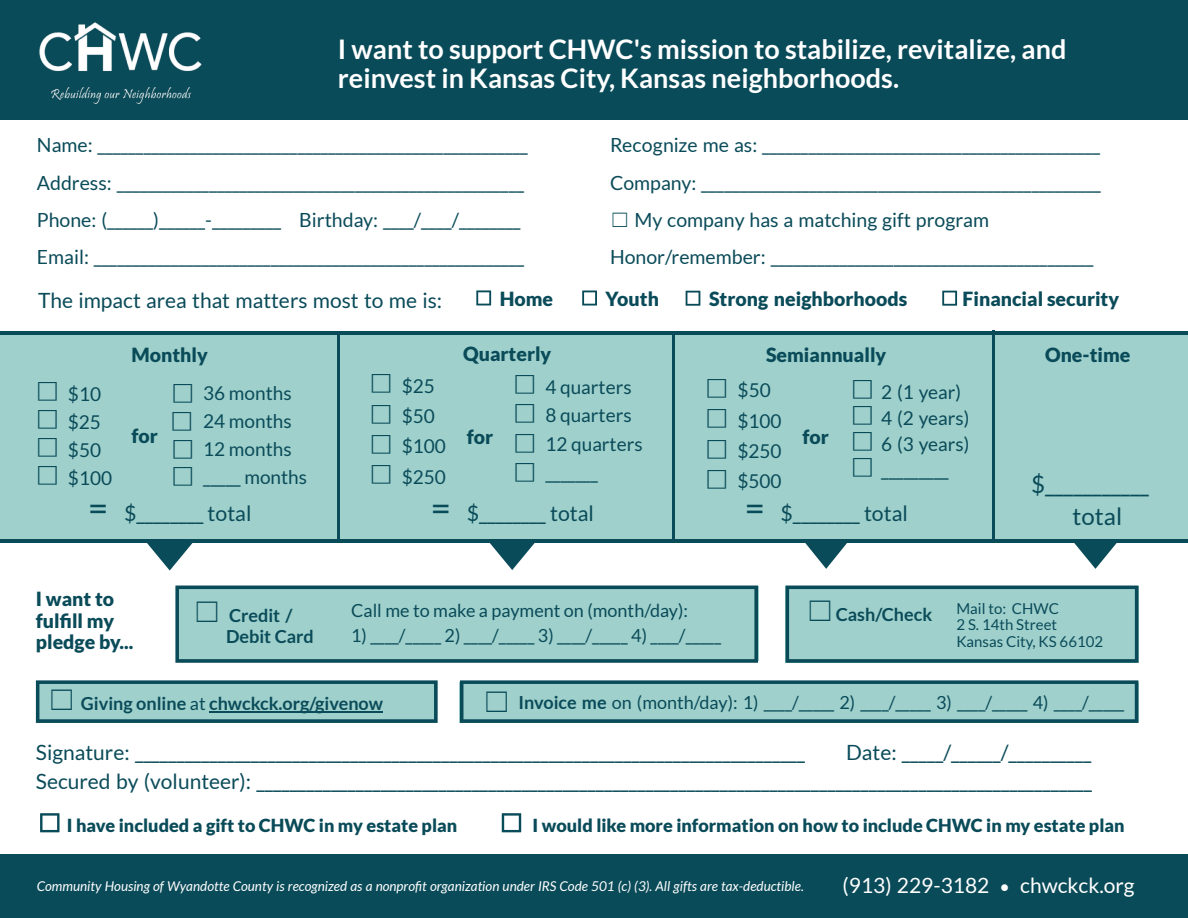
<style>
.page{position:relative;width:1188px;height:918px;background:#fff}
.page>*{position:absolute;margin:0;border:0;box-sizing:border-box;transform-origin:0 0}
.t1{font:700 27px/29.2px "Lato";color:#fff}
.t2{font:25.2px "MS UI Gothic";color:#0a4b59}
.t3{font:24px/32.5px "Lato";color:#0a4b59}
.t4{font:21.3px "Lato";color:#0a4b59}
.t5{font:21px "Lato";color:#0a4b59}
.t6{font:21px "Lato";color:#fff}
.t7{font:19.5px/37.2px "Lato";color:#0a4b59}
.t8{font:900 19.5px/21.3px "Lato";color:#0a4b59}
.t9{font:19.05px/28px "Lato";color:#0a4b59}
.t10{font:18px "Lato";color:#0a4b59}
.t11{font:900 18px "Lato";color:#0a4b59}
.t12{font:700 18px/20.5px "Lato";color:#0a4b59}
.t13{font:15px/16.8px "Lato";color:#0a4b59}
.t14{font:italic 13.5px "Lato";color:#fff}
.s1{font-family:"MS UI Gothic"}
.s2{font-family:"MS UI Gothic";font-weight:400;color:rgb(10 75 89/0)}
.s3{font-size:35.85px}
.s4{font-family:"MS UI Gothic";font-weight:400;font-size:27.9px}
.s5{font-weight:400}
.s6{font-family:"MS UI Gothic";font-size:27.9px}
.s7{font-weight:700}
.s8{font-size:18px}
</style>
<div class="page">
<div style="left:0;top:0;width:1188px;height:120px;background:#0a4b59"></div>
<div style="left:0;top:854px;width:1188px;height:64px;background:#0a4b59"></div>
<img style="left:39px;top:22px;width:163px;height:82px">
<div style="left:0;top:335px;width:1188px;height:204px;background:#9fd0cc"></div>
<hr style="left:337px;top:333px;width:2px;height:208px;background:#0a4b59">
<hr style="left:0;top:331px;width:1188px;height:4px;background:#0a4b59">
<hr style="left:673px;top:332px;width:2px;height:210px;background:#0a4b59">
<hr style="left:993px;top:331px;width:2px;height:210px;background:#0a4b59">
<svg style="left:36px;top:680px;width:402px;height:43px;background:#81b5b5"></svg>
<svg style="left:460px;top:680px;width:678px;height:43px;background:#85b9b8"></svg>
<svg style="left:786px;top:586px;width:353px;height:77px;background:#8fc2bf"></svg>
<hr style="left:0;top:539px;width:1188px;height:4px;background:#0a4b59">
<svg style="left:147px;top:543px;width:46px;height:28px"></svg>
<svg style="left:490px;top:543px;width:45px;height:27px"></svg>
<svg style="left:805px;top:543px;width:42px;height:26px"></svg>
<svg style="left:1074px;top:543px;width:43px;height:26px"></svg>
<svg style="left:476px;top:290px;width:15px;height:15px"></svg>
<svg style="left:582px;top:291px;width:15px;height:15px"></svg>
<svg style="left:686px;top:291px;width:14px;height:15px"></svg>
<svg style="left:942px;top:291px;width:15px;height:15px"></svg>
<svg style="left:40px;top:813px;width:20px;height:19px"></svg>
<svg style="left:502px;top:813px;width:19px;height:19px"></svg>
<svg style="left:175px;top:586px;width:583px;height:77px;background:#91c3c1"></svg>
<h1 class="t1" style="left:338px;top:34px;width:730px">I want to support CHWC's mission to stabilize, revitalize, and reinvest in Kansas City, Kansas neighborhoods.</h1>
<p class="t7" style="left:37px;top:127px;width:492px">Name: ________________________________________________________</p>
<p class="t7" style="left:610px;top:126px;width:492px">Recognize me as: ____________________________________________</p>
<p class="t7" style="left:37px;top:164px;width:489px">Address: _____________________________________________________<br>Phone: (______)______-_________ Birthday: ____/____/________<br>Email: ________________________________________________________</p>
<p class="t7" style="left:610px;top:164px;width:492px">Company: ____________________________________________________ <span class="s1">☐</span> My company has a matching gift program<br>Honor/remember: __________________________________________</p>
<p class="t5" style="left:38px;top:288px;width:406px">The impact area that matters most to me is:</p>
<p class="t8" style="left:475px;top:288px;width:80px"><span class="s2">☐</span> Home</p>
<p class="t8" style="left:580px;top:288px;width:80px"><span class="s2">☐</span> Youth</p>
<p class="t8" style="left:684px;top:288px;width:225px"><span class="s2">☐</span> Strong neighborhoods</p>
<p class="t8" style="left:941px;top:288px;width:180px"><span class="s2">☐</span>Financial security</p>
<p class="t8" style="left:132px;top:344px;width:78px">Monthly</p>
<p class="t8" style="left:463px;top:343px;width:90px">Quarterly</p>
<p class="t8" style="left:766px;top:344px;width:122px">Semiannually</p>
<p class="t2" style="left:369px;top:487px;width:118px;rotate:-90deg">☐☐☐☐</p>
<p class="t9" style="left:402px;top:372px;width:35px">$25</p>
<p class="t2" style="left:512px;top:485px;width:114px;rotate:-90deg">☐☐☐☐</p>
<p class="t9" style="left:545px;top:372px;width:88px;line-height:28.8px">4 quarters<br>8 quarters</p>
<p class="t9" style="left:545px;top:459px;width:54px">_______</p>
<p class="t2" style="left:704px;top:492px;width:118px;rotate:-90deg">☐☐☐☐</p>
<p class="t2" style="left:850px;top:480px;width:105px;rotate:-90deg">☐☐☐☐</p>
<p class="t9" style="left:881px;top:379px;width:90px;line-height:26.1px">2 (1 year)<br>4 (2 years)<br>6 (3 years) _________</p>
<p class="t9" style="left:738px;top:376px;width:35px">$50</p>
<p class="t2" style="left:35px;top:488px;width:111px;rotate:-90deg">☐☐☐☐</p>
<p class="t9" style="left:68px;top:380px;width:46px">$10 $25 $50 $100</p>
<p class="t2" style="left:170px;top:489px;width:110px;rotate:-90deg">☐☐☐☐</p>
<p class="t4" style="left:88px;top:502px;width:165px"><span class="s3">=</span> $________ total</p>
<p class="t4" style="left:430px;top:501px;width:165px"><span class="s3">=</span> $________ total</p>
<p class="t4" style="left:744px;top:502px;width:165px"><span class="s3">=</span> $________ total</p>
<p class="t9" style="left:203px;top:380px;width:105px">36 months<br>24 months<br>12 months _____ months</p>
<p class="t9" style="left:402px;top:402px;width:35px">$50</p>
<p class="t9" style="left:737px;top:407px;width:46px">$100</p>
<p class="t8" style="left:131px;top:425px;width:28px">for</p>
<p class="t8" style="left:467px;top:426px;width:28px">for</p>
<p class="t8" style="left:802px;top:426px;width:28px">for</p>
<p class="t9" style="left:545px;top:430px;width:99px">12 quarters</p>
<p class="t9" style="left:402px;top:432px;width:46px">$100</p>
<p class="t9" style="left:737px;top:437px;width:46px">$250</p>
<p class="t9" style="left:402px;top:463px;width:46px">$250</p>
<p class="t9" style="left:737px;top:467px;width:46px">$500</p>
<p class="t8" style="left:1045px;top:344px;width:87px">One-time</p>
<p class="t3" style="left:1073px;top:468px;width:78px;text-indent:-42px">$___________ total</p>
<p class="t8" style="left:36px;top:588px;width:99px">I want to fulfill my pledge by...</p>
<p class="t12" style="left:226px;top:605px;width:89px;text-indent:-33px"><span class="s4">☐</span> Credit /<br>Debit Card</p>
<p class="t10" style="left:351px;top:600px;width:338px">Call me to make a payment on (month/day):</p>
<p class="t10" style="left:351px;top:625px;width:371px">1) ____/_____ 2) ____/_____ 3) ____/_____ 4) ____/_____</p>
<p class="t12" style="left:806px;top:604px;width:128px"><span class="s4">☐</span>Cash/Check</p>
<p class="t13" style="left:956px;top:600px;width:148px">Mail to: CHWC<br>2 S. 14th Street<br>Kansas City, KS 66102</p>
<p class="t12" style="left:48px;top:693px;width:337px"><span class="s4">☐</span> Giving online <span class="s5">at</span> chwckck.org/givenow</p>
<p class="t10" style="left:483px;top:693px;width:643px"><span class="s6">☐</span> <span class="s7">Invoice me</span> on (month/day): 1) ____/_____ 2) ____/_____ 3) ____/_____ 4) ____/_____</p>
<p class="t5" style="left:36px;top:740px;width:771px">Signature: _________________________________________________________________________________</p>
<p class="t5" style="left:846px;top:740px;width:247px">Date: _____/______/__________</p>
<p class="t5" style="left:36px;top:770px;width:1058px">Secured by (volunteer): _____________________________________________________________________________________________________</p>
<p class="t11" style="left:67px;top:814px;width:392px">I have included a gift to CHWC in my estate plan</p>
<p class="t11" style="left:533px;top:814px;width:594px">I would like more information on how to include CHWC in my estate plan</p>
<p class="t14" style="left:37px;top:879px;width:769px">Community Housing of Wyandotte County is recognized as a nonprofit organization under IRS Code 501 (c) (3). All gifts are tax-deductible.</p>
<p class="t6" style="left:843px;top:873px;width:294px">(913) 229-3182 <span class="s8">•</span> chwckck.org</p>
</div>
